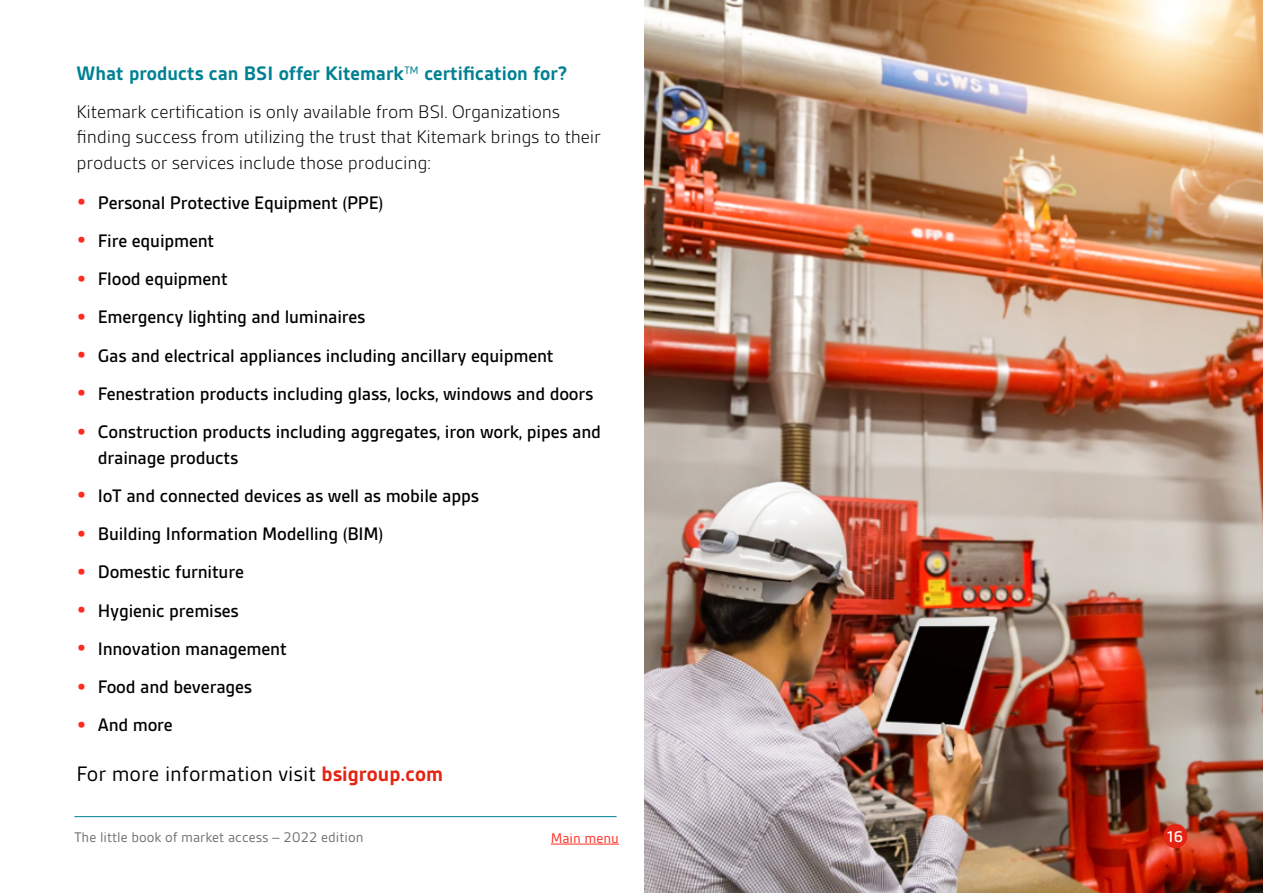
<style>
.page{position:relative;width:1263px;height:893px;background:#fff}
.page>*{position:absolute;margin:0;border:0;box-sizing:border-box;transform-origin:0 0}
.t1{font:22.5px "BSI Gesta";color:#000}
.t2{font:700 21px "BSI Gesta";color:#008193}
.t3{font:500 19.5px/25.5px "BSI Gesta";letter-spacing:-.01em;color:#000}
.t4{font:300 19.5px/25.5px "BSI Gesta";letter-spacing:-.01em;color:#000}
.t5{font:500 16.65px "BSI Gesta";color:#fff}
.t6{font:15px "BSI Gesta";color:#706f6f}
.t7{font:15px "BSI Gesta";color:#ff2b1f}
.s1{font-weight:300}
.s2{font-weight:700;font-size:25.5px;color:#ff2b1f}
.s3{font-weight:700;color:#e42313}
</style>
<div class="page">
<img style="left:644px;top:0;width:619px;height:893px">
<div style="left:1163px;top:824px;width:24px;height:24px;background:#e42313;border-radius:50%"></div>
<hr style="left:74px;top:816px;width:543px;height:1px;background:#008193">
<hr style="left:551px;top:844px;width:68px;height:1px;background:#ff2b1f">
<p class="t2" style="left:77px;top:62px;width:492px">What products can BSI offer Kitemark<span class="s1">™</span> certification for?</p>
<p class="t4" style="left:77px;top:99px;width:526px">Kitemark certification is only available from BSI. Organizations finding success from utilizing the trust that Kitemark brings to their products or services include those producing:</p>
<p class="t3" style="left:77px;top:190px;width:308px"><span class="s2">•</span> Personal Protective Equipment (PPE)</p>
<p class="t3" style="left:77px;top:228px;width:139px"><span class="s2">•</span> Fire equipment</p>
<p class="t3" style="left:77px;top:266px;width:153px"><span class="s2">•</span> Flood equipment</p>
<p class="t3" style="left:77px;top:304px;width:290px"><span class="s2">•</span> Emergency lighting and luminaires</p>
<p class="t3" style="left:77px;top:343px;width:479px"><span class="s2">•</span> Gas and electrical appliances including ancillary equipment</p>
<p class="t3" style="left:77px;top:381px;width:518px"><span class="s2">•</span> Fenestration products including glass, locks, windows and doors</p>
<p class="t3" style="left:98px;top:419px;width:505px;text-indent:-21px"><span class="s2">•</span> Construction products including aggregates, iron work, pipes and drainage products</p>
<p class="t3" style="left:77px;top:483px;width:404px"><span class="s2">•</span> IoT and connected devices as well as mobile apps</p>
<p class="t3" style="left:77px;top:521px;width:308px"><span class="s2">•</span> Building Information Modelling (BIM)</p>
<p class="t3" style="left:77px;top:559px;width:169px"><span class="s2">•</span> Domestic furniture</p>
<p class="t3" style="left:77px;top:598px;width:164px"><span class="s2">•</span> Hygienic premises</p>
<p class="t3" style="left:77px;top:636px;width:212px"><span class="s2">•</span> Innovation management</p>
<p class="t3" style="left:77px;top:674px;width:177px"><span class="s2">•</span> Food and beverages</p>
<p class="t3" style="left:77px;top:712px;width:98px"><span class="s2">•</span> And more</p>
<p class="t1" style="left:77px;top:762px;width:368px">For more information visit <span class="s3">bsigroup.com</span></p>
<p class="t6" style="left:74px;top:829px;width:291px">The little book of market access – 2022 edition</p>
<p class="t5" style="left:1167px;top:828px;width:17px">16</p>
<p class="t7" style="left:551px;top:830px;width:70px">Main menu</p>
</div>
